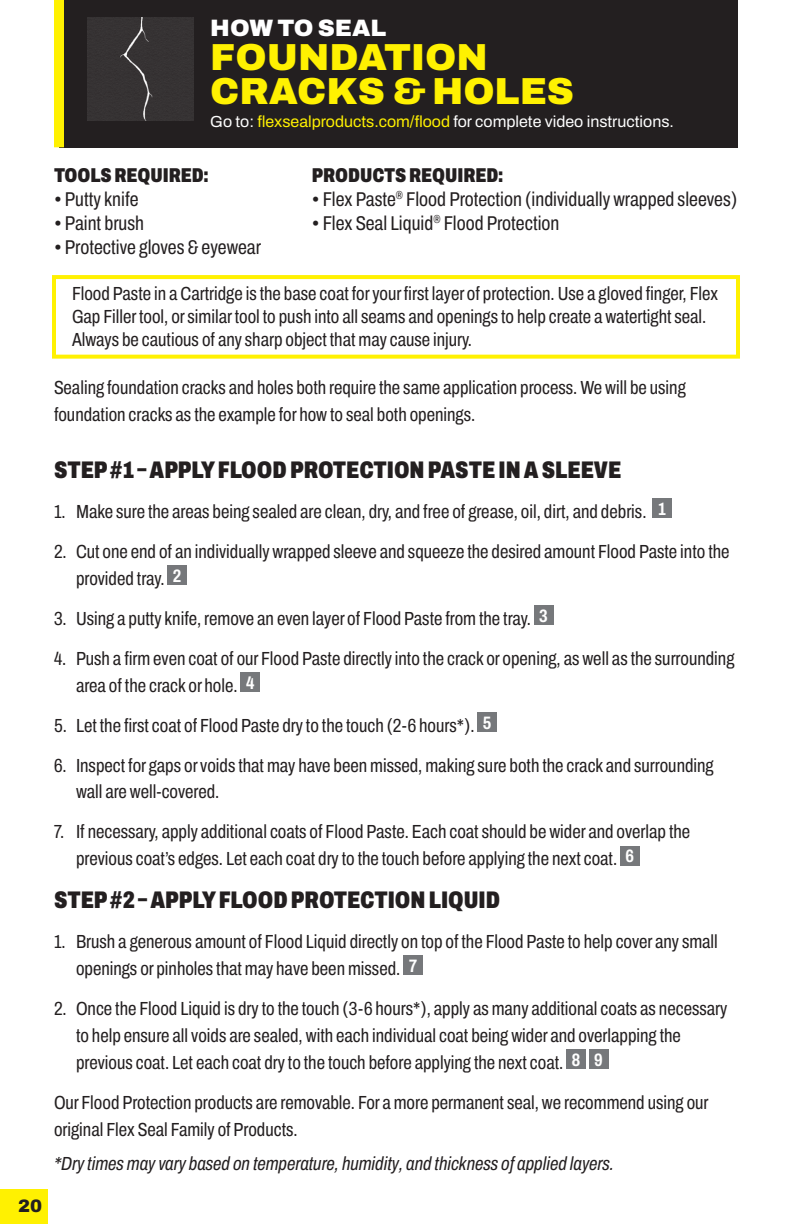
<style>
.page{position:relative;width:792px;height:1224px;background:#fff}
.page>*{position:absolute;margin:0;border:0;box-sizing:border-box;transform-origin:0 0}
.t1{font:900 37.6px/34px "Archivo";color:#fff101}
.t2{font:900 24px "Archivo Condensed";color:#231f20}
.t3{font:900 23.8px "Archivo";color:#fff}
.t4{font:20px "Archivo Condensed";color:#231f20}
.t5{font:900 20px "Archivo Condensed";color:#231f20}
.t6{font:19px/27px "Archivo Condensed";color:#231f20}
.t7{font:italic 19px "Archivo Condensed";color:#231f20}
.t8{font:700 18px "Archivo Condensed";color:#fff}
.t9{font:900 18px "Archivo";color:#231f20}
.t10{font:16px "Archivo";color:#fff}
.s1{color:#fff101}
</style>
<div class="page">
<div style="left:0;top:1189px;width:47px;height:35px;background:#fff101"></div>
<div style="left:59px;top:0;width:679px;height:147px;background:#231f20"></div>
<div style="left:54px;top:0;width:10px;height:147px;background:#fff101"></div>
<div style="left:653px;top:499px;width:19px;height:19px;background:#76787b"></div>
<div style="left:168px;top:565px;width:19px;height:20px;background:#76787b"></div>
<div style="left:534px;top:605px;width:19px;height:20px;background:#76787b"></div>
<div style="left:241px;top:672px;width:19px;height:20px;background:#76787b"></div>
<div style="left:478px;top:712px;width:19px;height:20px;background:#76787b"></div>
<div style="left:620px;top:846px;width:20px;height:19px;background:#76787b"></div>
<div style="left:403px;top:955px;width:20px;height:20px;background:#76787b"></div>
<div style="left:566px;top:1049px;width:20px;height:20px;background:#76787b"></div>
<div style="left:589px;top:1049px;width:19px;height:20px;background:#76787b"></div>
<div style="left:87px;top:17px;width:107px;height:103px;background:#363334"></div>
<div style="left:52px;top:275px;width:688px;height:84px;border:4px solid #fff101"></div>
<p class="t3" style="left:210px;top:10px;width:178px">HOW TO SEAL</p>
<p class="t1" style="left:210px;top:40px;width:365px">FOUNDATION<br>CRACKS &amp; HOLES</p>
<p class="t10" style="left:210px;top:110px;width:462px">Go to: <span class="s1">flexsealproducts.com/flood</span> for complete video instructions.</p>
<p class="t9" style="left:18px;top:1192px;width:26px">20</p>
<p class="t5" style="left:54px;top:160px;width:156px">TOOLS REQUIRED:</p>
<p class="t4" style="left:54px;top:184px;width:86px">• Putty knife</p>
<p class="t4" style="left:54px;top:208px;width:92px">• Paint brush</p>
<p class="t4" style="left:54px;top:232px;width:209px">• Protective gloves &amp; eyewear</p>
<p class="t6" style="left:72px;top:282px;width:648px;line-height:22.8px">Flood Paste in a Cartridge is the base coat for your first layer of protection. Use a gloved finger, Flex<br>Gap Filler tool, or similar tool to push into all seams and openings to help create a watertight seal.<br>Always be cautious of any sharp object that may cause injury.</p>
<p class="t5" style="left:312px;top:160px;width:193px">PRODUCTS REQUIRED:</p>
<p class="t4" style="left:312px;top:184px;width:427px">• Flex Paste<sup>®</sup> Flood Protection (individually wrapped sleeves)</p>
<p class="t4" style="left:312px;top:208px;width:249px">• Flex Seal Liquid<sup>®</sup> Flood Protection</p>
<p class="t6" style="left:54px;top:374px;width:633px">Sealing foundation cracks and holes both require the same application process. We will be using foundation cracks as the example for how to seal both openings.</p>
<p class="t2" style="left:54px;top:452px;width:569px">STEP #1 – APPLY FLOOD PROTECTION PASTE IN A SLEEVE</p>
<p class="t6" style="left:54px;top:498px;width:594px">1. Make sure the areas being sealed are clean, dry, and free of grease, oil, dirt, and debris.</p>
<p class="t8" style="left:658px;top:495px;width:9px">1</p>
<p class="t6" style="left:76px;top:538px;width:655px;text-indent:-22px">2. Cut one end of an individually wrapped sleeve and squeeze the desired amount Flood Paste into the provided tray.</p>
<p class="t8" style="left:173px;top:562px;width:10px">2</p>
<p class="t6" style="left:54px;top:605px;width:478px">3. Using a putty knife, remove an even layer of Flood Paste from the tray.</p>
<p class="t8" style="left:539px;top:602px;width:10px">3</p>
<p class="t6" style="left:76px;top:645px;width:660px;text-indent:-22px">4. Push a firm even coat of our Flood Paste directly into the crack or opening, as well as the surrounding area of the crack or hole.</p>
<p class="t8" style="left:246px;top:669px;width:10px">4</p>
<p class="t6" style="left:54px;top:712px;width:422px">5. Let the first coat of Flood Paste dry to the touch (2-6 hours*).</p>
<p class="t8" style="left:483px;top:709px;width:10px">5</p>
<p class="t6" style="left:76px;top:752px;width:639px;text-indent:-22px">6. Inspect for gaps or voids that may have been missed, making sure both the crack and surrounding wall are well-covered.</p>
<p class="t6" style="left:76px;top:818px;width:616px;text-indent:-22px">7. If necessary, apply additional coats of Flood Paste. Each coat should be wider and overlap the previous coat’s edges. Let each coat dry to the touch before applying the next coat.</p>
<p class="t8" style="left:626px;top:843px;width:10px">6</p>
<p class="t2" style="left:54px;top:882px;width:448px">STEP #2 – APPLY FLOOD PROTECTION LIQUID</p>
<p class="t6" style="left:76px;top:928px;width:643px;text-indent:-22px">1. Brush a generous amount of Flood Liquid directly on top of the Flood Paste to help cover any small openings or pinholes that may have been missed.</p>
<p class="t8" style="left:409px;top:952px;width:10px">7</p>
<p class="t6" style="left:76px;top:995px;width:653px;text-indent:-22px">2. Once the Flood Liquid is dry to the touch (3-6 hours*), apply as many additional coats as necessary to help ensure all voids are sealed, with each individual coat being wider and overlapping the previous coat. Let each coat dry to the touch before applying the next coat.</p>
<p class="t8" style="left:572px;top:1046px;width:10px">8</p>
<p class="t8" style="left:594px;top:1046px;width:10px">9</p>
<p class="t6" style="left:54px;top:1089px;width:656px">Our Flood Protection products are removable. For a more permanent seal, we recommend using our original Flex Seal Family of Products.</p>
<p class="t7" style="left:54px;top:1149px;width:562px">*Dry times may vary based on temperature, humidity, and thickness of applied layers.</p>
</div>
